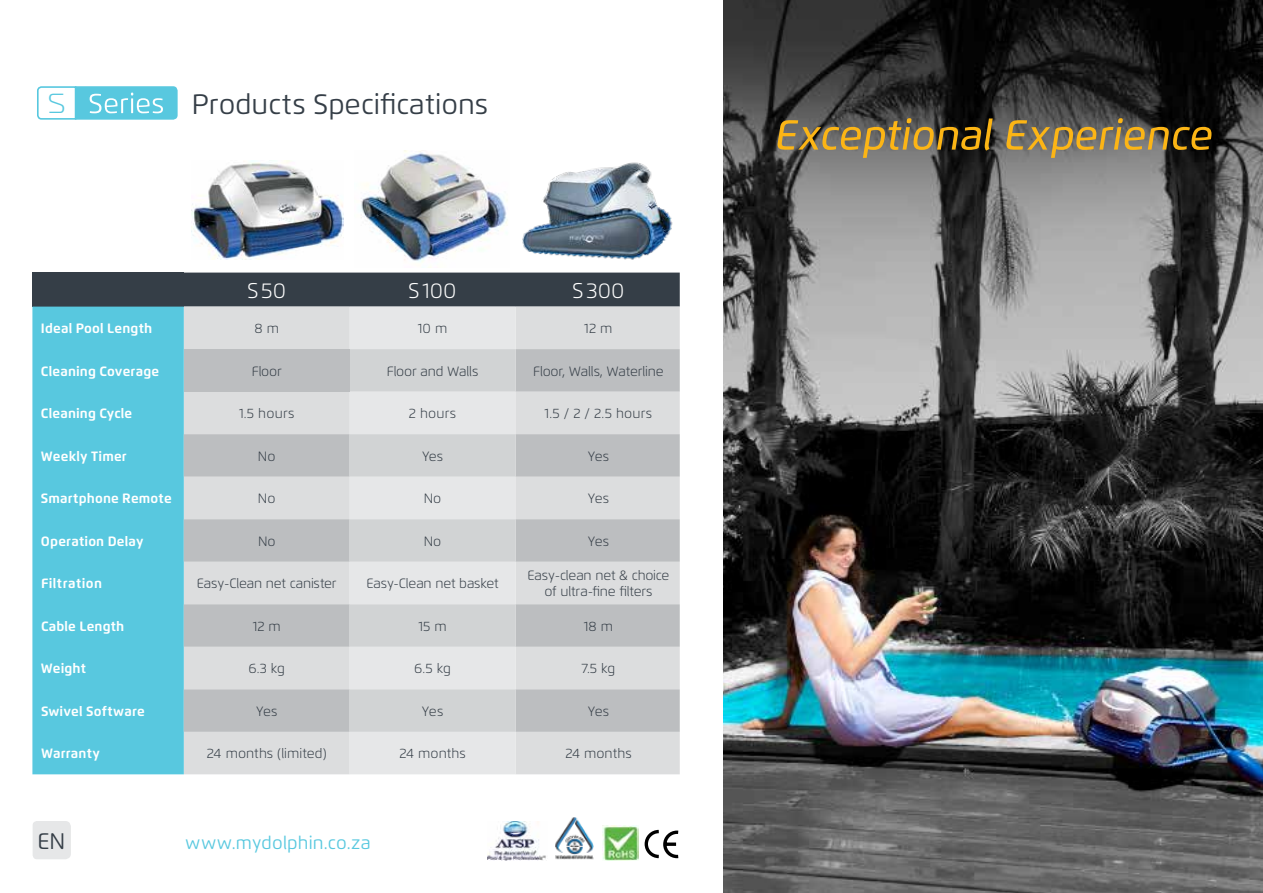
<style>
.page{position:relative;width:1263px;height:893px;background:#fff}
.page>*{position:absolute;margin:0;border:0;box-sizing:border-box;transform-origin:0 0}
.t1{font:28.05px "Flexo";color:#353e47}
.t2{font:300 27.45px "Magistral";color:#58c8df}
.t3{font:22.5px "Flexo";color:#353e47}
.t4{font:300 21.3px "Flexo";color:#fff}
.t5{font:18px "Flexo";letter-spacing:.01em;color:#58c8df}
.t6{font:300 13.5px "Flexo";letter-spacing:-.01em;color:#353e47}
.t7{font:700 13.5px "Flexo";letter-spacing:.015em;color:#fff}
</style>
<div class="page">
<img style="left:522px;top:162px;width:151px;height:98px">
<img style="left:192px;top:161px;width:151px;height:98px">
<img style="left:360px;top:150px;width:148px;height:117px">
<img style="left:724px;top:0;width:539px;height:893px">
<svg style="left:777px;top:118px;width:434px;height:40px;background:#786845"></svg>
<svg style="left:33px;top:821px;width:38px;height:38px"></svg>
<svg style="left:645px;top:830px;width:34px;height:28px"></svg>
<img style="left:603px;top:826px;width:35px;height:35px">
<img style="left:555px;top:817px;width:39px;height:43px">
<img style="left:488px;top:822px;width:58px;height:39px">
<svg style="left:37px;top:86px;width:141px;height:34px"></svg>
<div style="left:184px;top:273px;width:496px;height:34px;background:#353e47"></div>
<div style="left:32px;top:273px;width:152px;height:34px;background:#353e47"></div>
<div style="left:184px;top:732px;width:496px;height:42px;background:#dcddde"></div>
<div style="left:350px;top:732px;width:165px;height:42px;background:#e6e7e8"></div>
<svg style="left:184px;top:307px;width:496px;height:42px;background:#dfe0e1"></svg>
<div style="left:32px;top:307px;width:152px;height:467px;background:#58c8df"></div>
<svg style="left:184px;top:349px;width:496px;height:383px;background:#cbccce"></svg>
<svg style="left:350px;top:349px;width:165px;height:383px;background:#dadbdc"></svg>
<div style="left:184px;top:349px;width:166px;height:43px;background:#bcbec0"></div>
<h2 class="t2" style="left:48px;top:87px;width:19px">S</h2>
<h1 class="t1" style="left:192px;top:87px;width:298px">Products Specifications</h1>
<h3 class="t4" style="left:247px;top:278px;width:40px">S50</h3>
<h3 class="t4" style="left:409px;top:278px;width:49px">S 100</h3>
<h3 class="t4" style="left:572px;top:278px;width:53px">S 300</h3>
<p class="t7" style="left:41px;top:320px;width:113px">Ideal Pool Length</p>
<p class="t6" style="left:254px;top:320px;width:26px">8 m</p>
<p class="t6" style="left:418px;top:320px;width:31px">10 m</p>
<p class="t6" style="left:584px;top:320px;width:30px">12 m</p>
<p class="t7" style="left:41px;top:363px;width:120px">Cleaning Coverage</p>
<p class="t6" style="left:252px;top:363px;width:32px">Floor</p>
<p class="t6" style="left:387px;top:363px;width:93px">Floor and Walls</p>
<p class="t6" style="left:533px;top:363px;width:132px">Floor, Walls, Waterline</p>
<p class="t7" style="left:41px;top:405px;width:93px">Cleaning Cycle</p>
<p class="t6" style="left:239px;top:405px;width:57px">1.5 hours</p>
<p class="t6" style="left:409px;top:405px;width:49px">2 hours</p>
<p class="t6" style="left:545px;top:405px;width:109px">1.5 /2/ 2.5 hours</p>
<p class="t7" style="left:41px;top:448px;width:87px">Weekly Timer</p>
<p class="t6" style="left:258px;top:448px;width:19px">No</p>
<p class="t6" style="left:422px;top:448px;width:23px">Yes</p>
<p class="t6" style="left:588px;top:448px;width:23px">Yes</p>
<p class="t7" style="left:41px;top:490px;width:132px">Smartphone Remote</p>
<p class="t6" style="left:258px;top:490px;width:19px">No</p>
<p class="t6" style="left:424px;top:490px;width:19px">No</p>
<p class="t6" style="left:588px;top:490px;width:23px">Yes</p>
<p class="t7" style="left:41px;top:533px;width:104px">Operation Delay</p>
<p class="t6" style="left:258px;top:533px;width:19px">No</p>
<p class="t6" style="left:424px;top:533px;width:19px">No</p>
<p class="t6" style="left:588px;top:533px;width:23px">Yes</p>
<p class="t7" style="left:41px;top:575px;width:63px">Filtration</p>
<p class="t7" style="left:41px;top:618px;width:85px">Cable Length</p>
<p class="t6" style="left:197px;top:575px;width:141px">Easy-Clean net canister</p>
<p class="t6" style="left:253px;top:618px;width:30px">12 m</p>
<p class="t6" style="left:366px;top:575px;width:134px">Easy-Clean net basket</p>
<p class="t6" style="left:418px;top:618px;width:30px">15 m</p>
<p class="t6" style="left:528px;top:567px;width:143px">Easy-clean net &amp; choice</p>
<p class="t6" style="left:544px;top:584px;width:110px">of ultra-fine filters</p>
<p class="t6" style="left:584px;top:618px;width:31px">18 m</p>
<p class="t7" style="left:41px;top:660px;width:47px">Weight</p>
<p class="t6" style="left:248px;top:661px;width:38px">6.3 kg</p>
<p class="t6" style="left:414px;top:661px;width:38px">6.5 kg</p>
<p class="t6" style="left:581px;top:661px;width:35px">7.5 kg</p>
<p class="t7" style="left:41px;top:703px;width:105px">Swivel Software</p>
<p class="t6" style="left:256px;top:703px;width:23px">Yes</p>
<p class="t6" style="left:422px;top:703px;width:23px">Yes</p>
<p class="t6" style="left:588px;top:703px;width:23px">Yes</p>
<p class="t7" style="left:41px;top:745px;width:60px">Warranty</p>
<p class="t6" style="left:207px;top:746px;width:121px">24 months (limited)</p>
<p class="t6" style="left:399px;top:746px;width:68px">24 months</p>
<p class="t6" style="left:565px;top:746px;width:68px">24 months</p>
<h3 class="t3" style="left:38px;top:827px;width:29px">EN</h3>
<h3 class="t5" style="left:185px;top:831px;width:187px">www.mydolphin.co.za</h3>
</div>
